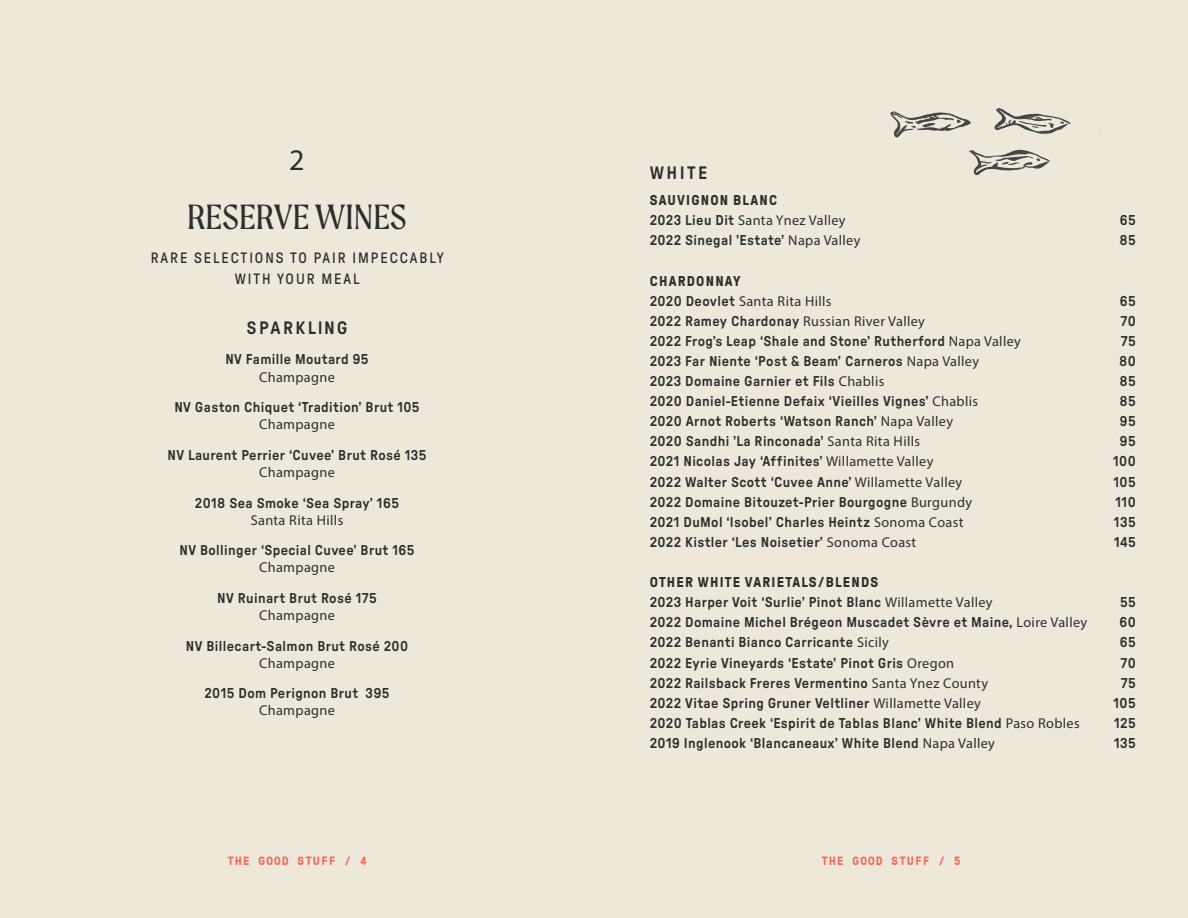
<style>
.page{position:relative;width:1188px;height:918px;background:#eee8da}
.page>*{position:absolute;margin:0;border:0;box-sizing:border-box;transform-origin:0 0}
.t1{font:37.5px "Moret";color:#2d2e2e}
.t2{font:30px "Myriad Pro";color:#2d2e2e}
.t3{font:500 18px "GT Pressura";letter-spacing:.11em;color:#2d2e2e}
.t4{font:500 18px "GT Pressura";letter-spacing:.13em;color:#2d2e2e}
.t5{font:15px/21px "GT Pressura";letter-spacing:.13em;color:#2d2e2e;text-align:center}
.t6{font:500 14.25px/20.1px "GT Pressura";letter-spacing:.025em;color:#2d2e2e}
.t7{font:14.25px "Myriad Pro";letter-spacing:.025em;color:#2d2e2e}
.t8{font:700 14.25px "GT Pressura";letter-spacing:.085em;color:#2d2e2e}
.t9{font:700 12px "GT Pressura Mono";letter-spacing:.1em;color:#f26a5e}
.s1{font-family:"GT Pressura";font-weight:500}
.s2{font-family:"Myriad Pro";font-weight:400}
.s3{font-weight:700}
</style>
<div class="page">
<img style="left:860px;top:108px;width:249px;height:94px">
<h2 class="t2" style="left:289px;top:142px;width:17px">2</h2>
<h1 class="t1" style="left:187px;top:195px;width:221px">RESERVE WINES</h1>
<p class="t5" style="left:151px;top:248px;width:294px">RARE SELECTIONS TO PAIR IMPECCABLY<br>WITH YOUR MEAL</p>
<p class="t3" style="left:247px;top:317px;width:102px">SPARKLING</p>
<p class="t6" style="left:225px;top:349px;width:145px">NV Famille Moutard 95</p>
<p class="t7" style="left:259px;top:368px;width:77px">Champagne</p>
<p class="t6" style="left:174px;top:397px;width:247px">NV Gaston Chiquet ‘Tradition’ Brut 105</p>
<p class="t7" style="left:259px;top:416px;width:77px">Champagne</p>
<p class="t6" style="left:167px;top:445px;width:261px">NV Laurent Perrier ‘Cuvee’ Brut Rosé 135</p>
<p class="t7" style="left:259px;top:463px;width:77px">Champagne</p>
<p class="t6" style="left:195px;top:492px;width:206px">2018 Sea Smoke ‘Sea Spray’ 165</p>
<p class="t7" style="left:251px;top:511px;width:94px">Santa Rita Hills</p>
<p class="t6" style="left:180px;top:540px;width:237px">NV Bollinger ‘Special Cuvee’ Brut 165</p>
<p class="t7" style="left:259px;top:559px;width:77px">Champagne</p>
<p class="t6" style="left:217px;top:588px;width:161px">NV Ruinart Brut Rosé 175</p>
<p class="t7" style="left:259px;top:606px;width:77px">Champagne</p>
<p class="t6" style="left:186px;top:635px;width:224px">NV Billecart-Salmon Brut Rosé 200</p>
<p class="t7" style="left:259px;top:654px;width:77px">Champagne</p>
<p class="t6" style="left:204px;top:683px;width:187px">2015 Dom Perignon Brut 395</p>
<p class="t7" style="left:259px;top:702px;width:77px">Champagne</p>
<p class="t9" style="left:227px;top:852px;width:141px">THE GOOD STUFF / 4</p>
<p class="t4" style="left:650px;top:162px;width:59px">WHITE</p>
<p class="t8" style="left:650px;top:193px;width:129px">SAUVIGNON BLANC</p>
<p class="t7" style="left:650px;top:212px;width:197px"><span class="s1">2023 Lieu Dit</span> Santa Ynez Valley</p>
<p class="t6" style="left:1120px;top:210px;width:17px">65</p>
<p class="t6" style="left:650px;top:230px;width:212px">2022 Sinegal 'Estate' <span class="s2">Napa Valley</span></p>
<p class="t6" style="left:1119px;top:230px;width:18px">85</p>
<p class="t8" style="left:650px;top:273px;width:92px">CHARDONNAY</p>
<p class="t7" style="left:650px;top:292px;width:183px"><span class="s1">2020 Deovlet</span> Santa Rita Hills</p>
<p class="t6" style="left:1120px;top:290px;width:17px">65</p>
<p class="t6" style="left:650px;top:310px;width:277px">2022 Ramey Chardonay <span class="s2">Russian River Valley</span></p>
<p class="t6" style="left:1120px;top:310px;width:17px">70</p>
<p class="t6" style="left:650px;top:331px;width:373px">2022 Frog’s Leap ‘Shale and Stone’ Rutherford <span class="s2">Napa Valley</span></p>
<p class="t6" style="left:1121px;top:331px;width:17px">75</p>
<p class="t6" style="left:650px;top:351px;width:331px">2023 Far Niente ‘Post &amp; Beam’ Carneros <span class="s2">Napa Valley</span></p>
<p class="t6" style="left:1119px;top:351px;width:18px">80</p>
<p class="t6" style="left:650px;top:371px;width:236px">2023 Domaine Garnier et Fils <span class="s2">Chablis</span></p>
<p class="t6" style="left:1119px;top:371px;width:18px">85</p>
<p class="t6" style="left:650px;top:391px;width:330px">2020 Daniel-Etienne Defaix ‘Vieilles Vignes’ <span class="s2">Chablis</span></p>
<p class="t6" style="left:1119px;top:391px;width:18px">85</p>
<p class="t6" style="left:650px;top:411px;width:305px">2020 Arnot Roberts ‘Watson Ranch’ <span class="s2">Napa Valley</span></p>
<p class="t6" style="left:1120px;top:411px;width:17px">95</p>
<p class="t6" style="left:650px;top:431px;width:272px">2020 Sandhi 'La Rinconada' <span class="s2">Santa Rita Hills</span></p>
<p class="t6" style="left:1120px;top:431px;width:17px">95</p>
<p class="t6" style="left:650px;top:451px;width:285px">2021 Nicolas Jay ‘Affinites’ <span class="s2">Willamette Valley</span></p>
<p class="t6" style="left:1113px;top:451px;width:24px">100</p>
<p class="t6" style="left:650px;top:471px;width:314px">2022 Walter Scott ‘Cuvee Anne’ <span class="s2">Willamette Valley</span></p>
<p class="t6" style="left:1114px;top:471px;width:24px">105</p>
<p class="t6" style="left:650px;top:491px;width:324px">2022 Domaine Bitouzet-Prier Bourgogne <span class="s2">Burgundy</span></p>
<p class="t6" style="left:1116px;top:491px;width:22px">110</p>
<p class="t6" style="left:650px;top:512px;width:315px">2021 DuMol ‘Isobel’ Charles Heintz <span class="s2">Sonoma Coast</span></p>
<p class="t6" style="left:1114px;top:512px;width:23px">135</p>
<p class="t6" style="left:650px;top:532px;width:268px">2022 Kistler ‘Les Noisetier’ <span class="s2">Sonoma Coast</span></p>
<p class="t6" style="left:1114px;top:532px;width:23px">145</p>
<p class="t6" style="left:650px;top:572px;width:344px"><span class="s3">OTHER WHITE VARIETALS/BLENDS<br></span>2023 Harper Voit ‘Surlie’ Pinot Blanc <span class="s2">Willamette Valley</span></p>
<p class="t6" style="left:1120px;top:592px;width:17px">55</p>
<p class="t6" style="left:650px;top:612px;width:439px">2022 Domaine Michel Brégeon Muscadet Sèvre et Maine, <span class="s2">Loire Valley</span></p>
<p class="t6" style="left:1119px;top:612px;width:18px">60</p>
<p class="t6" style="left:650px;top:632px;width:241px">2022 Benanti Bianco Carricante <span class="s2">Sicily</span></p>
<p class="t6" style="left:1120px;top:632px;width:17px">65</p>
<p class="t6" style="left:650px;top:652px;width:306px">2022 Eyrie Vineyards ‘Estate’ Pinot Gris <span class="s2">Oregon</span></p>
<p class="t6" style="left:1120px;top:652px;width:17px">70</p>
<p class="t6" style="left:650px;top:672px;width:340px">2022 Railsback Freres Vermentino <span class="s2">Santa Ynez County</span></p>
<p class="t6" style="left:1121px;top:672px;width:17px">75</p>
<p class="t6" style="left:650px;top:692px;width:333px">2022 Vitae Spring Gruner Veltliner <span class="s2">Willamette Valley</span></p>
<p class="t6" style="left:1114px;top:692px;width:24px">105</p>
<p class="t6" style="left:650px;top:713px;width:431px">2020 Tablas Creek ‘Espirit de Tablas Blanc’ White Blend <span class="s2">Paso Robles</span></p>
<p class="t6" style="left:1114px;top:713px;width:23px">125</p>
<p class="t6" style="left:650px;top:733px;width:347px">2019 Inglenook ‘Blancaneaux’ White Blend <span class="s2">Napa Valley</span></p>
<p class="t6" style="left:1114px;top:733px;width:23px">135</p>
<p class="t9" style="left:821px;top:852px;width:141px">THE GOOD STUFF / 5</p>
</div>
